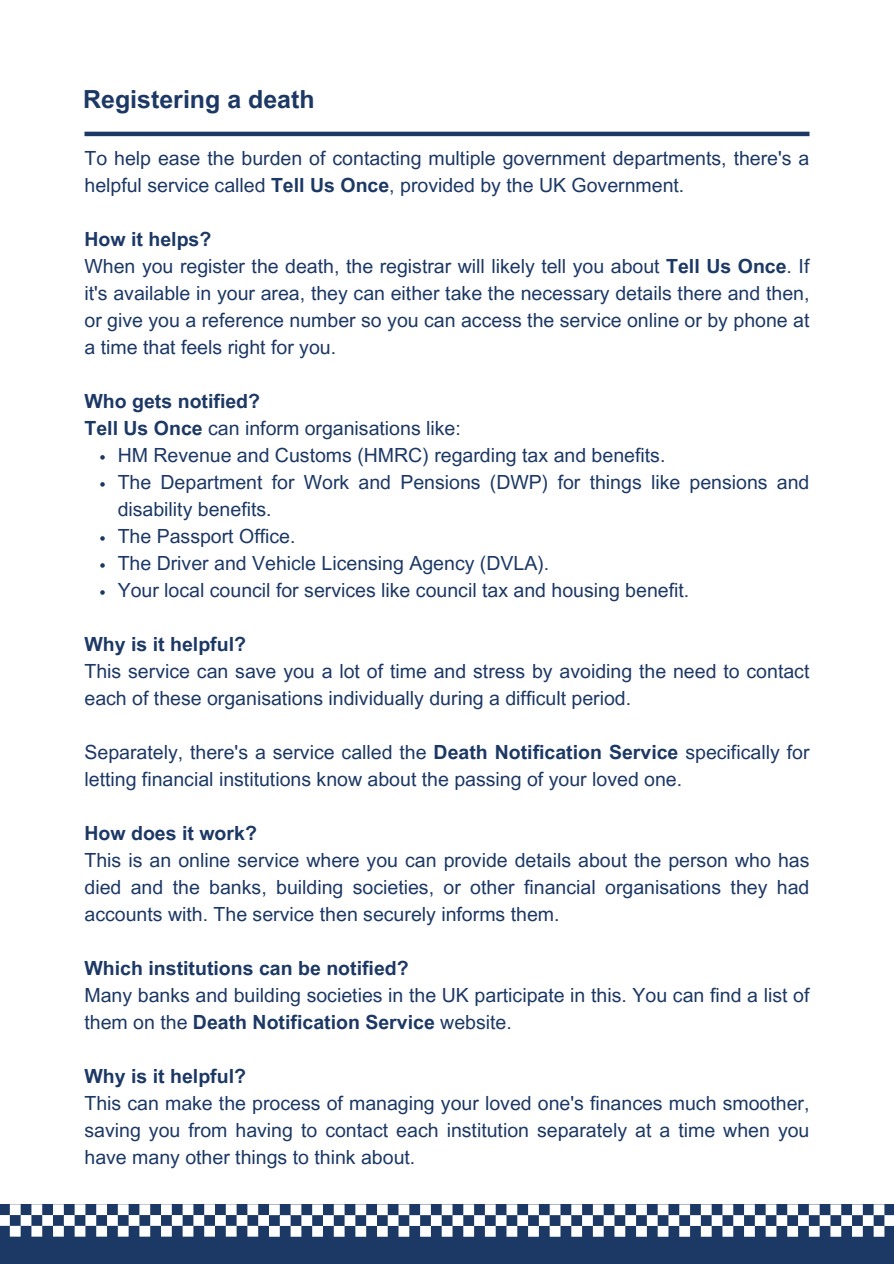
<style>
.page{position:relative;width:894px;height:1264px;background:#fff}
.page>*{position:absolute;margin:0;border:0;box-sizing:border-box;transform-origin:0 0}
.t1{font:700 24.9px "Arial MT Pro";color:#1c3865}
.t2{font:19.5px/27px "Arial MT Pro";color:#1c3865}
.t3{font:700 19.5px "Arial MT Pro";color:#1c3865}
.s1{font-weight:700}
</style>
<div class="page">
<div style="left:0;top:1234px;width:893px;height:29px;background:#1c3965"></div>
<svg style="left:0;top:1204px;width:893px;height:32px"></svg>
<hr style="left:84px;top:132px;width:725px;height:4px;background:#1c3865">
<svg style="left:100px;top:455px;width:5px;height:4px"></svg>
<svg style="left:100px;top:482px;width:5px;height:4px"></svg>
<svg style="left:100px;top:536px;width:5px;height:4px"></svg>
<svg style="left:100px;top:563px;width:5px;height:4px"></svg>
<svg style="left:100px;top:590px;width:5px;height:4px"></svg>
<p class="t1" style="left:83px;top:90px;width:233px">Registering a death</p>
<h1 class="t2" style="left:84px;top:147px;width:726px">To help ease the burden of contacting multiple government departments, there's a helpful service called <span class="s1">Tell Us Once</span>, provided by the UK Government.</h1>
<p class="t3" style="left:84px;top:231px;width:128px">How it helps?</p>
<p class="t2" style="left:84px;top:255px;width:726px;text-align:justify">When you register the death, the registrar will likely tell you about <span class="s1">Tell Us Once</span>. If it's available in your area, they can either take the necessary details there and then, or give you a reference number so you can access the service online or by phone at a time that feels right for you.</p>
<p class="t3" style="left:84px;top:393px;width:177px">Who gets notified?</p>
<p class="t2" style="left:84px;top:417px;width:378px"><span class="s1">Tell Us Once</span> can inform organisations like:</p>
<p class="t2" style="left:118px;top:444px;width:549px">HM Revenue and Customs (HMRC) regarding tax and benefits.</p>
<p class="t2" style="left:118px;top:471px;width:693px">The Department for Work and Pensions (DWP) for things like pensions and disability benefits.</p>
<p class="t2" style="left:118px;top:525px;width:179px">The Passport Office.</p>
<p class="t2" style="left:118px;top:552px;width:433px">The Driver and Vehicle Licensing Agency (DVLA).</p>
<p class="t2" style="left:118px;top:579px;width:573px">Your local council for services like council tax and housing benefit.</p>
<p class="t3" style="left:84px;top:637px;width:163px">Why is it helpful?</p>
<p class="t2" style="left:84px;top:660px;width:726px">This service can save you a lot of time and stress by avoiding the need to contact each of these organisations individually during a difficult period.</p>
<p class="t2" style="left:84px;top:741px;width:726px">Separately, there's a service called the <span class="s1">Death Notification Service</span> specifically for letting financial institutions know about the passing of your loved one.</p>
<p class="t3" style="left:84px;top:826px;width:174px">How does it work?</p>
<p class="t2" style="left:84px;top:849px;width:726px;text-align:justify">This is an online service where you can provide details about the person who has died and the banks, building societies, or other financial organisations they had accounts with. The service then securely informs them.</p>
<p class="t3" style="left:84px;top:961px;width:325px">Which institutions can be notified?</p>
<p class="t2" style="left:84px;top:984px;width:726px">Many banks and building societies in the UK participate in this. You can find a list of them on the <span class="s1">Death Notification Service</span> website.</p>
<p class="t3" style="left:84px;top:1069px;width:163px">Why is it helpful?</p>
<p class="t2" style="left:84px;top:1092px;width:726px;text-align:justify">This can make the process of managing your loved one's finances much smoother, saving you from having to contact each institution separately at a time when you have many other things to think about.</p>
</div>
